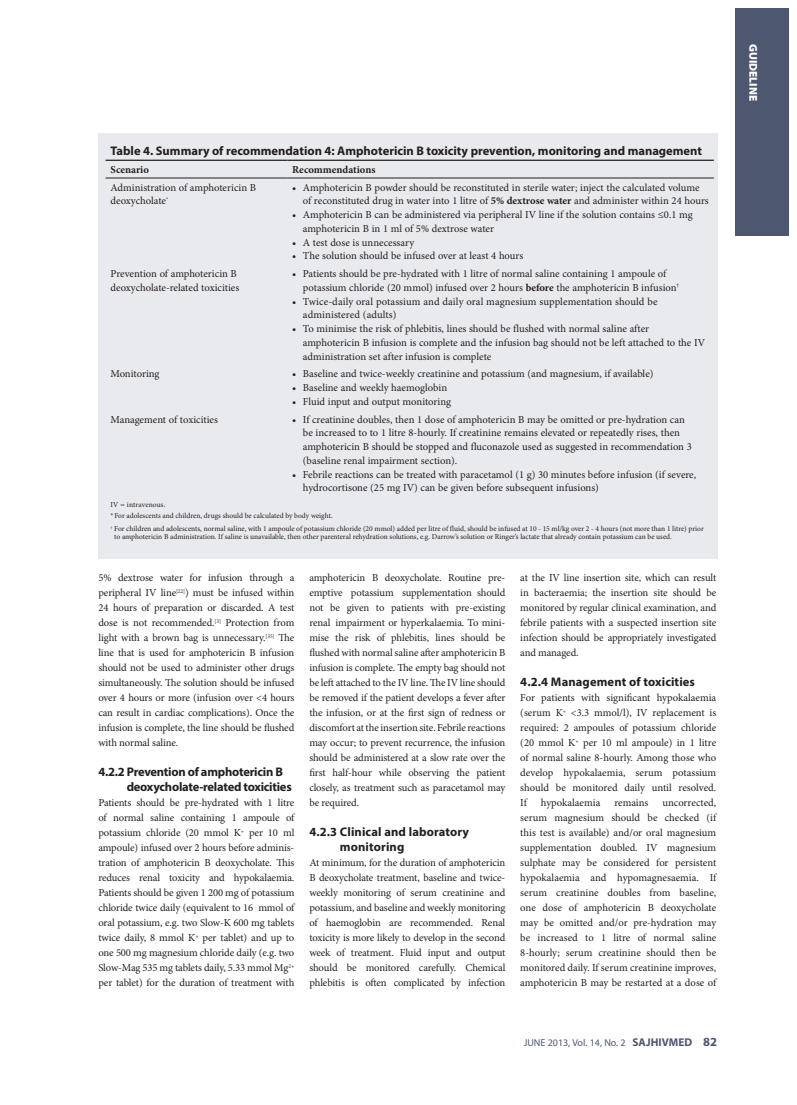
<style>
.page{position:relative;width:797px;height:1105px;background:#fff}
.page>*{position:absolute;margin:0;border:0;box-sizing:border-box;transform-origin:0 0}
.t1{font:700 12.5px/15px "Myriad Pro";color:#231f20}
.t2{font:700 12.5px/15px "Myriad Pro";letter-spacing:-.02em;color:#231f20}
.t3{font:900 11.25px "Myriad Pro";color:#fff}
.t4{font:10.62px/15px "Minion Pro";letter-spacing:-.005em;color:#231f20}
.t5{font:700 10.62px "Minion Pro";color:#231f20}
.t6{font:10px "Myriad Pro";color:#4d5770}
.t7{font:7.5px/11px "Minion Pro";color:#231f20}
.s1{font-weight:700}
.s2{font-weight:700;font-size:11.25px}
.s3{font-weight:700;font-size:12.5px}
</style>
<div class="page">
<div style="left:735px;top:9px;width:53px;height:227px;background:#4d5770"></div>
<div style="left:98px;top:134px;width:619px;height:425px;background:#e9eaee"></div>
<hr style="left:105px;top:160px;width:182px;height:1px;background:#231f20">
<hr style="left:287px;top:160px;width:426px;height:1px;background:#231f20">
<hr style="left:105px;top:178px;width:182px;height:1px;background:#231f20">
<hr style="left:287px;top:178px;width:426px;height:1px;background:#231f20">
<p class="t1" style="left:110px;top:143px;width:593px">Table 4. Summary of recommendation 4: Amphotericin B toxicity prevention, monitoring and management</p>
<p class="t5" style="left:110px;top:162px;width:40px">Scenario</p>
<p class="t5" style="left:292px;top:162px;width:85px">Recommendations</p>
<p class="t4" style="left:110px;top:180px;width:147px;line-height:13.8px">Administration of amphotericin B deoxycholate<sup>*</sup></p>
<p class="t4" style="left:303px;top:180px;width:407px;line-height:13.8px;text-indent:-11px">• Amphotericin B powder should be reconstituted in sterile water; inject the calculated volume of reconstituted drug in water into 1 litre of <span class="s1">5% dextrose water</span> and administer within 24 hours</p>
<p class="t4" style="left:303px;top:208px;width:391px;line-height:13.8px;text-indent:-11px">• Amphotericin B can be administered via peripheral IV line if the solution contains ≤0.1 mg amphotericin B in 1 ml of 5% dextrose water</p>
<p class="t4" style="left:292px;top:235px;width:123px">• A test dose is unnecessary</p>
<p class="t4" style="left:292px;top:249px;width:232px">• The solution should be infused over at least 4 hours</p>
<p class="t4" style="left:110px;top:267px;width:130px;line-height:13.8px">Prevention of amphotericin B deoxycholate-related toxicities</p>
<p class="t4" style="left:303px;top:267px;width:378px;line-height:13.8px;text-indent:-11px">• Patients should be pre-hydrated with 1 litre of normal saline containing 1 ampoule of potassium chloride (20 mmol) infused over 2 hours <span class="s1">before</span> the amphotericin B infusion<sup>†</sup></p>
<p class="t4" style="left:303px;top:294px;width:356px;line-height:13.8px;text-indent:-11px">• Twice-daily oral potassium and daily oral magnesium supplementation should be administered (adults)</p>
<p class="t4" style="left:303px;top:322px;width:404px;line-height:13.8px;text-indent:-11px">• To minimise the risk of phlebitis, lines should be flushed with normal saline after amphotericin B infusion is complete and the infusion bag should not be left attached to the IV administration set after infusion is complete</p>
<p class="t4" style="left:110px;top:367px;width:51px">Monitoring</p>
<p class="t4" style="left:292px;top:367px;width:363px">• Baseline and twice-weekly creatinine and potassium (and magnesium, if available)</p>
<p class="t4" style="left:292px;top:380px;width:156px">• Baseline and weekly haemoglobin</p>
<p class="t4" style="left:292px;top:394px;width:160px">• Fluid input and output monitoring</p>
<p class="t4" style="left:110px;top:412px;width:109px">Management of toxicities</p>
<p class="t4" style="left:303px;top:412px;width:390px;line-height:13.8px;text-indent:-11px">• If creatinine doubles, then 1 dose of amphotericin B may be omitted or pre-hydration can be increased to to 1 litre 8-hourly. If creatinine remains elevated or repeatedly rises, then amphotericin B should be stopped and fluconazole used as suggested in recommendation 3 (baseline renal impairment section).</p>
<p class="t4" style="left:303px;top:467px;width:395px;line-height:13.8px;text-indent:-11px">• Febrile reactions can be treated with paracetamol (1 g) 30 minutes before infusion (if severe, hydrocortisone (25 mg IV) can be given before subsequent infusions)</p>
<p class="t7" style="left:110px;top:499px;width:224px">IV = intravenous.<br>*For adolescents and children, drugs should be calculated by body weight.</p>
<p class="t7" style="left:114px;top:525px;width:591px;line-height:7.5px;text-indent:-4px"><sup>†</sup> For children and adolescents, normal saline, with 1 ampoule of potassium chloride (20 mmol) added per litre of fluid, should be infused at 10 - 15 ml/kg over 2 - 4 hours (not more than 1 litre) prior to amphotericin B administration. If saline is unavailable, then other parenteral rehydration solutions, e.g. Darrow’s solution or Ringer’s lactate that already contain potassium can be used.</p>
<p class="t4" style="left:98px;top:570px;width:197px;text-align:justify">5% dextrose water for infusion through a peripheral IV line<sup>[22]</sup>) must be infused within 24 hours of preparation or discarded. A test dose is not recommended.<sup>[3]</sup> Protection from light with a brown bag is unnecessary.<sup>[35]</sup> The line that is used for amphotericin B infusion should not be used to administer other drugs simultaneously. The solution should be infused over 4 hours or more (infusion over &lt;4 hours can result in cardiac complications). Once the infusion is complete, the line should be flushed with normal saline.</p>
<p class="t2" style="left:127px;top:764px;width:166px;text-indent:-28px">4.2.2 Prevention of amphotericin B deoxycholate-related toxicities</p>
<p class="t4" style="left:98px;top:795px;width:197px;text-align:justify">Patients should be pre-hydrated with 1 litre of normal saline containing 1 ampoule of potassium chloride (20 mmol K<sup>+</sup> per 10 ml ampoule) infused over 2 hours before adminis&shy;tration of amphotericin B deoxycholate. This reduces renal toxicity and hypokalaemia.<br>Patients should be given 1 200 mg of potassium chloride twice daily (equivalent to 16 mmol of oral potassium, e.g. two Slow-K 600 mg tablets twice daily, 8 mmol K<sup>+</sup> per tablet) and up to one 500 mg magnesium chloride daily (e.g. two Slow-Mag 535 mg tablets daily, 5.33 mmol Mg<sup>2+ </sup>per tablet) for the duration of treatment with</p>
<p class="t4" style="left:309px;top:570px;width:197px;text-align:justify">amphotericin B deoxycholate. Routine pre&shy;emptive potassium supplementation should not be given to patients with pre-existing renal impairment or hyperkalaemia. To mini&shy;mise the risk of phlebitis, lines should be flushed with normal saline after amphotericin B infusion is complete. The empty bag should not be left attached to the IV line. The IV line should be removed if the patient develops a fever after the infusion, or at the first sign of redness or discomfort at the insertion site. Febrile reactions may occur; to prevent recurrence, the infusion should be administered at a slow rate over the first half-hour while observing the patient closely, as treatment such as paracetamol may be required.</p>
<p class="t1" style="left:340px;top:824px;width:131px;text-indent:-31px">4.2.3 Clinical and laboratory monitoring</p>
<p class="t4" style="left:309px;top:855px;width:197px;text-align:justify">At minimum, for the duration of amphotericin B deoxycholate treatment, baseline and twice&shy;weekly monitoring of serum creatinine and potassium, and baseline and weekly monitoring of haemoglobin are recommended. Renal toxicity is more likely to develop in the second week of treatment. Fluid input and output should be monitored carefully. Chemical phlebitis is often complicated by infection</p>
<p class="t4" style="left:520px;top:570px;width:197px;text-align:justify">at the IV line insertion site, which can result in bacteraemia; the insertion site should be monitored by regular clinical examination, and febrile patients with a suspected insertion site infection should be appropriately investigated and managed.</p>
<p class="t1" style="left:520px;top:674px;width:176px">4.2.4 Management of toxicities</p>
<p class="t4" style="left:520px;top:690px;width:197px;text-align:justify">For patients with significant hypokalaemia (serum K<sup>+</sup> &lt;3.3 mmol/l), IV replacement is required: 2 ampoules of potassium chloride (20 mmol K<sup>+</sup> per 10 ml ampoule) in 1 litre of normal saline 8-hourly. Among those who develop hypokalaemia, serum potassium should be monitored daily until resolved.<br>If</p>
<p class="t4" style="left:520px;top:795px;width:197px;text-align:justify;text-indent:142px">uncorrected, serum magnesium should be checked (if this test is available) and/or oral magnesium supplementation doubled. IV magnesium sulphate may be considered for persistent hypokalaemia and hypomagnesaemia. If serum creatinine doubles from baseline, one dose of amphotericin B deoxycholate may be omitted and/or pre-hydration may be increased to 1 litre of normal saline 8-hourly; serum creatinine should then be monitored daily. If serum creatinine improves, amphotericin B may be restarted at a dose of</p>
<p class="t4" style="left:541px;top:795px;width:61px">hypokalaemia</p>
<p class="t4" style="left:614px;top:795px;width:36px">remains</p>
<p class="t6" style="left:523px;top:1036px;width:195px">JUNE 2013, Vol. 14, No. 2 <span class="s2">SAJHIVMED</span> <span class="s3">82</span></p>
<p class="t3" style="left:759px;top:44px;width:58px;rotate:90deg">GUIDELINE</p>
</div>
